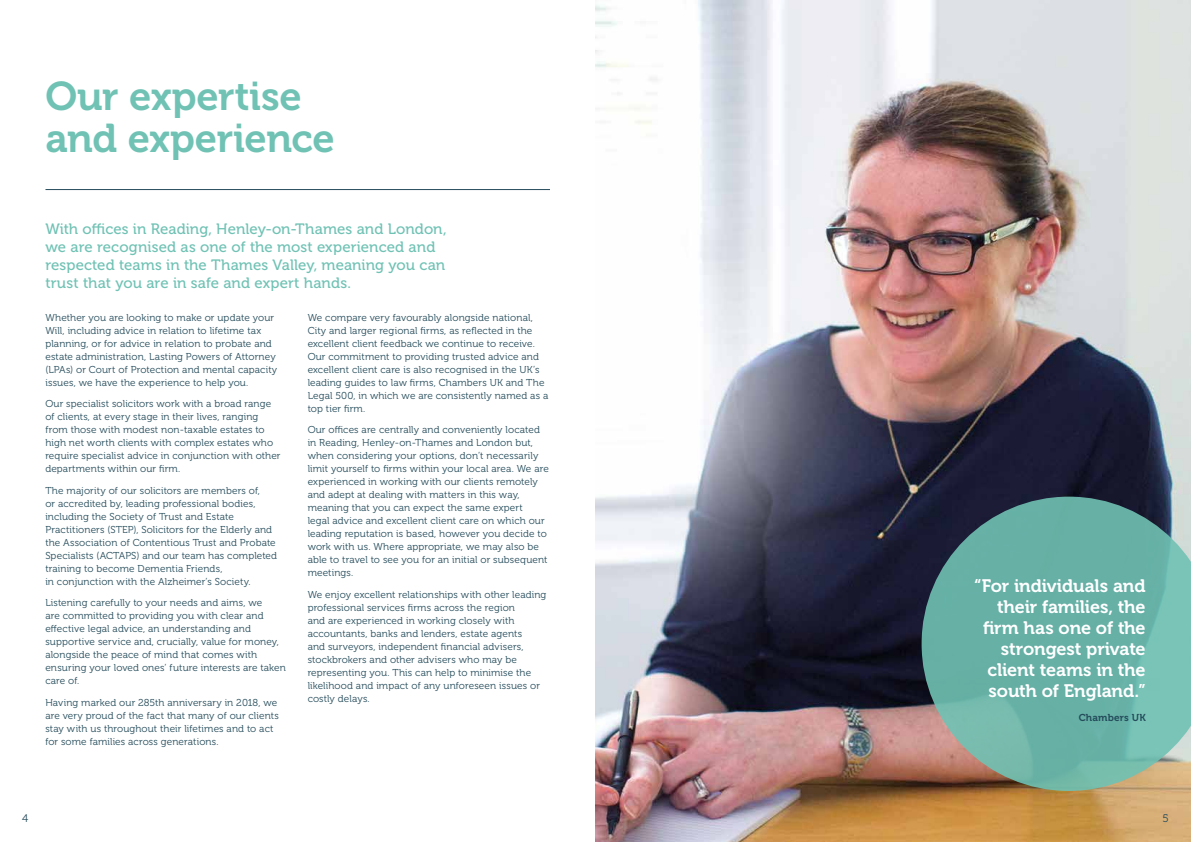
<style>
.page{position:relative;width:1191px;height:842px;background:#fff}
.page>*{position:absolute;margin:0;border:0;box-sizing:border-box;transform-origin:0 0}
.t1{font:40px/42px "Museo 700";letter-spacing:-.01em;color:#70c2b4}
.t2{font:18px/21px "Museo 700";letter-spacing:-.01em;color:#fff;text-align:right}
.t3{font:15px/18px "Museo 500";letter-spacing:.005em;color:#70c2b4}
.t4{font:11px "Museo 300";color:#244b5a}
.t5{font:10px/13px "Museo 300";letter-spacing:.01em;color:#244b5a}
.t6{font:10px "Museo 700";letter-spacing:.015em;color:#244b5a}
</style>
<div class="page">
<img style="left:595px;top:0;width:596px;height:842px">
<svg style="left:921px;top:497px;width:270px;height:294px;background:#6ba49b"></svg>
<hr style="left:45px;top:189px;width:505px;height:1px;background:#244b5a">
<h1 class="t1" style="left:45px;top:76px;width:291px">Our expertise and experience</h1>
<h3 class="t3" style="left:45px;top:220px;width:403px">With offices in Reading, Henley-on-Thames and London, we are recognised as one of the most experienced and respected teams in the Thames Valley, meaning you can trust that you are in safe and expert hands.</h3>
<p class="t5" style="left:45px;top:311px;width:233px">Whether you are looking to make or update your Will, including advice in relation to lifetime tax planning, or for advice in relation to probate and estate administration, Lasting Powers of Attorney (LPAs) or Court of Protection and mental capacity issues, we have the experience to help you.</p>
<p class="t5" style="left:45px;top:397px;width:237px">Our specialist solicitors work with a broad range of clients, at every stage in their lives, ranging from those with modest non-taxable estates to high net worth clients with complex estates who require specialist advice in conjunction with other departments within our firm.</p>
<p class="t5" style="left:45px;top:484px;width:233px">The majority of our solicitors are members of,<br>or accredited by, leading professional bodies, including the Society of Trust and Estate Practitioners (STEP), Solicitors for the Elderly and the Association of Contentious Trust and Probate Specialists (ACTAPS) and our team has completed training to become Dementia Friends,<br>in conjunction with the Alzheimer’s Society.</p>
<p class="t5" style="left:45px;top:596px;width:242px">Listening carefully to your needs and aims, we<br>are committed to providing you with clear and effective legal advice, an understanding and supportive service and, crucially, value for money, alongside the peace of mind that comes with ensuring your loved ones’ future interests are taken care of.</p>
<p class="t5" style="left:45px;top:696px;width:235px">Having marked our 285th anniversary in 2018, we are very proud of the fact that many of our clients stay with us throughout their lifetimes and to act for some families across generations.</p>
<p class="t5" style="left:308px;top:311px;width:242px">We compare very favourably alongside national, City and larger regional firms, as reflected in the excellent client feedback we continue to receive.<br>Our commitment to providing trusted advice and excellent client care is also recognised in the UK’s leading guides to law firms, Chambers UK and The Legal 500, in which we are consistently named as a top tier firm.</p>
<p class="t5" style="left:308px;top:423px;width:243px">Our offices are centrally and conveniently located in Reading, Henley-on-Thames and London but, when considering your options, don’t necessarily limit yourself to firms within your local area. We are experienced in working with our clients remotely and adept at dealing with matters in this way, meaning that you can expect the same expert<br>legal advice and excellent client care on which our leading reputation is based, however you decide to work with us. Where appropriate, we may also be able to travel to see you for an initial or subsequent meetings.</p>
<p class="t5" style="left:308px;top:588px;width:240px">We enjoy excellent relationships with other leading professional services firms across the region<br>and are experienced in working closely with accountants, banks and lenders, estate agents<br>and surveyors, independent financial advisers, stockbrokers and other advisers who may be representing you. This can help to minimise the likelihood and impact of any unforeseen issues or costly delays.</p>
<h2 class="t2" style="left:974px;top:576px;width:173px">“For individuals and their families, the firm has one of the strongest private client teams in the south of England.”</h2>
<p class="t6" style="left:1078px;top:712px;width:68px">Chambers UK</p>
<p class="t4" style="left:22px;top:812px;width:8px">4</p>
<p class="t4" style="left:1162px;top:812px;width:8px">5</p>
</div>
